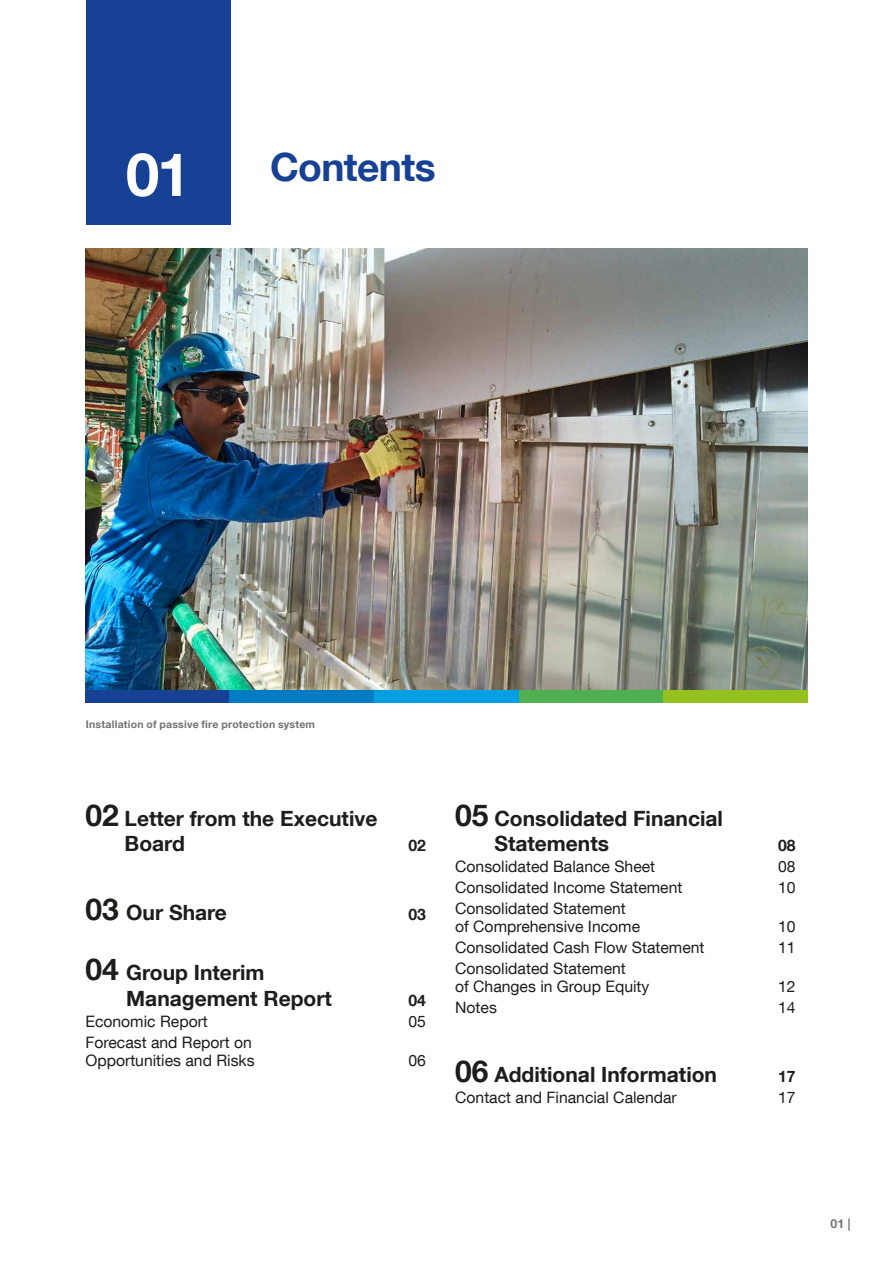
<style>
.page{position:relative;width:893px;height:1263px;background:#fff}
.page>*{position:absolute;margin:0;border:0;box-sizing:border-box;transform-origin:0 0}
.t1{font:700 60px "Helvetica Neue LT Com";color:#fff}
.t2{font:700 39px "Helvetica Neue LT Com";letter-spacing:-.015em;color:#164194}
.t3{font:700 21px/25.5px "Helvetica Neue LT Com";color:#1d1d1b}
.t4{font:15.75px/18px "Helvetica Neue LT Com";color:#1d1d1b}
.t5{font:700 15.75px "Helvetica Neue LT Com";color:#1d1d1b}
.t6{font:700 12.3px "Helvetica Neue LT Com";color:#747373}
.t7{font:700 10.5px "Helvetica Neue LT Com";letter-spacing:.025em;color:#747373}
.s1{font-size:30px}
</style>
<div class="page">
<div style="left:85px;top:690px;width:145px;height:13px;background:#164194"></div>
<div style="left:230px;top:690px;width:144px;height:13px;background:#007bc4"></div>
<div style="left:374px;top:690px;width:145px;height:13px;background:#009fe3"></div>
<div style="left:519px;top:690px;width:144px;height:13px;background:#4eb051"></div>
<div style="left:663px;top:690px;width:145px;height:13px;background:#95c11f"></div>
<div style="left:86px;top:0;width:145px;height:224px;background:#164194"></div>
<img style="left:85px;top:249px;width:723px;height:441px">
<h1 class="t1" style="left:126px;top:137px;width:66px">01</h1>
<h2 class="t2" style="left:270px;top:142px;width:167px">Contents</h2>
<p class="t7" style="left:86px;top:717px;width:231px">Installation of passive fire protection system</p>
<h3 class="t3" style="left:125px;top:805px;width:254px;text-indent:-39px"><span class="s1">02</span> Letter from the Executive<br>Board</h3>
<p class="t5" style="left:408px;top:836px;width:19px">02</p>
<h3 class="t3" style="left:85px;top:899px;width:143px"><span class="s1">03</span> Our Share</h3>
<p class="t5" style="left:408px;top:905px;width:19px">03</p>
<h3 class="t3" style="left:126px;top:959px;width:207px;text-indent:-41px"><span class="s1">04</span> Group Interim<br>Management Report</h3>
<p class="t5" style="left:408px;top:990px;width:19px">04</p>
<p class="t4" style="left:85px;top:1012px;width:124px">Economic Report</p>
<p class="t4" style="left:408px;top:1012px;width:19px">05</p>
<p class="t4" style="left:85px;top:1033px;width:171px">Forecast and Report on<br>Opportunities and Risks</p>
<p class="t4" style="left:408px;top:1051px;width:19px">06</p>
<h3 class="t3" style="left:494px;top:805px;width:230px;text-indent:-39px"><span class="s1">05</span> Consolidated Financial<br>Statements</h3>
<p class="t5" style="left:778px;top:836px;width:19px">08</p>
<p class="t4" style="left:455px;top:857px;width:202px">Consolidated Balance Sheet</p>
<p class="t4" style="left:778px;top:857px;width:19px">08</p>
<p class="t4" style="left:455px;top:878px;width:229px">Consolidated Income Statement</p>
<p class="t4" style="left:778px;top:878px;width:19px">10</p>
<p class="t4" style="left:455px;top:899px;width:186px">Consolidated Statement of Comprehensive Income</p>
<p class="t4" style="left:778px;top:917px;width:19px">10</p>
<p class="t4" style="left:455px;top:938px;width:251px">Consolidated Cash Flow Statement</p>
<p class="t4" style="left:778px;top:938px;width:19px">11</p>
<p class="t4" style="left:455px;top:959px;width:196px">Consolidated Statement<br>of Changes in Group Equity</p>
<p class="t4" style="left:778px;top:977px;width:19px">12</p>
<p class="t4" style="left:455px;top:998px;width:43px">Notes</p>
<p class="t4" style="left:778px;top:998px;width:19px">14</p>
<h3 class="t3" style="left:455px;top:1061px;width:263px"><span class="s1">06</span> Additional Information</h3>
<p class="t5" style="left:778px;top:1067px;width:19px">17</p>
<p class="t4" style="left:455px;top:1088px;width:223px">Contact and Financial Calendar</p>
<p class="t4" style="left:778px;top:1088px;width:19px">17</p>
<p class="t6" style="left:830px;top:1216px;width:22px">01 |</p>
</div>
